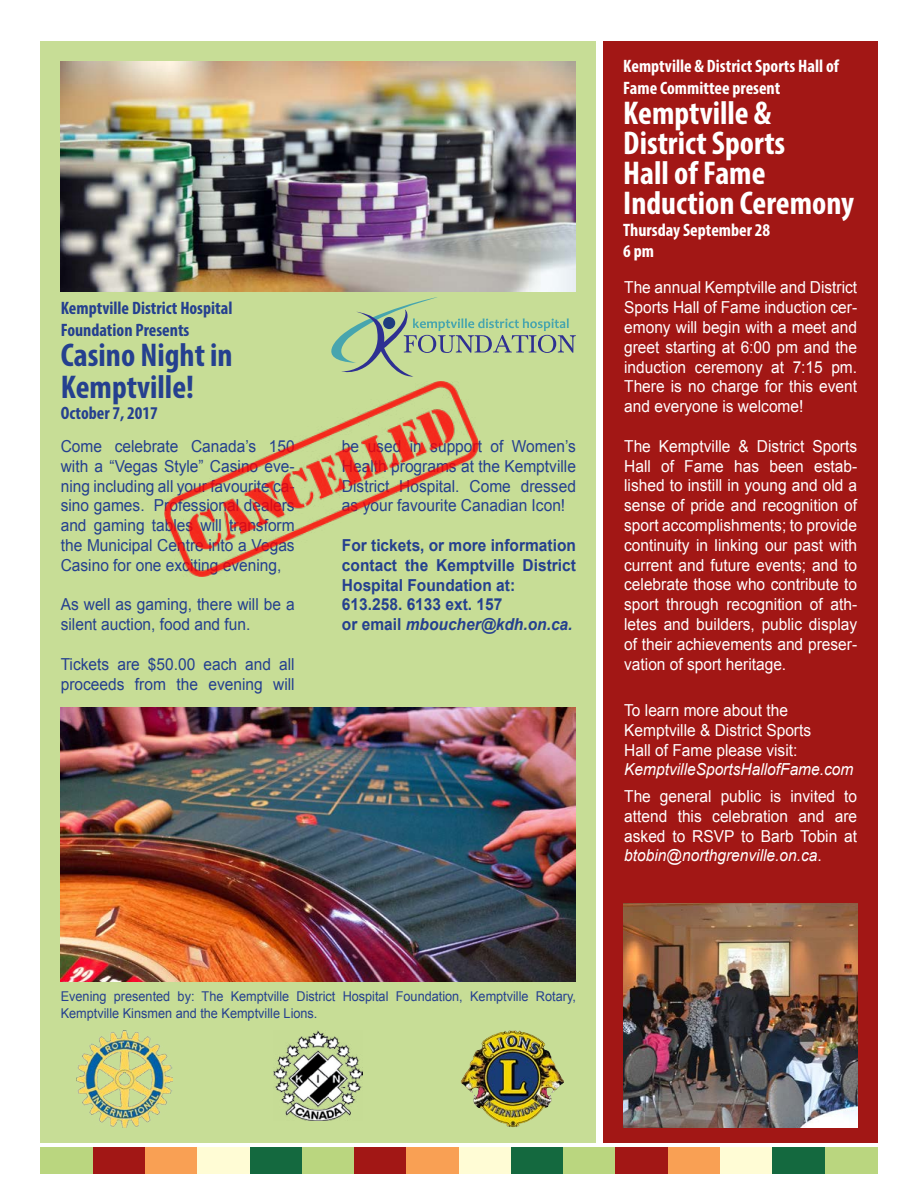
<style>
.page{position:relative;width:918px;height:1188px;background:#fff}
.page>*{position:absolute;margin:0;border:0;box-sizing:border-box;transform-origin:0 0}
.t1{font:700 condensed 33px/30px "Myriad Pro";color:#fff}
.t2{font:700 condensed 33px/31.5px "Myriad Pro";color:#25408f}
.t3{font:700 condensed 18px/21.6px "Myriad Pro";color:#fff}
.t4{font:700 condensed 18px/21.6px "Myriad Pro";color:#25408f}
.t5{font:16.5px/19.8px "Arial";color:#fff;text-align:justify;scale:.94 1}
.t6{font:16.5px/19.8px "Arial";color:#25408f;text-align:justify;scale:.94 1}
.t7{font:700 16.5px/19.8px "Arial";color:#25408f;scale:.94 1}
.t8{font:italic 16.5px "Arial";color:#fff;scale:.94 1}
.t9{font:13.5px/16.2px "Arial";color:#25408f;scale:.94 1}
.s1{font-style:italic}
</style>
<div class="page">
<div style="left:40px;top:1148px;width:53px;height:26px;background:#bad67f"></div>
<div style="left:93px;top:1148px;width:53px;height:26px;background:#a21715"></div>
<div style="left:145px;top:1148px;width:53px;height:26px;background:#f9a054"></div>
<div style="left:197px;top:1148px;width:53px;height:26px;background:#fffcd5"></div>
<div style="left:250px;top:1148px;width:52px;height:26px;background:#14693f"></div>
<div style="left:302px;top:1148px;width:53px;height:26px;background:#bad67f"></div>
<div style="left:354px;top:1148px;width:53px;height:26px;background:#a21715"></div>
<div style="left:406px;top:1148px;width:53px;height:26px;background:#f9a054"></div>
<div style="left:459px;top:1148px;width:53px;height:26px;background:#fffcd5"></div>
<div style="left:511px;top:1148px;width:53px;height:26px;background:#14693f"></div>
<div style="left:563px;top:1148px;width:53px;height:26px;background:#bad67f"></div>
<div style="left:616px;top:1148px;width:52px;height:26px;background:#a21715"></div>
<div style="left:668px;top:1148px;width:53px;height:26px;background:#f9a054"></div>
<div style="left:720px;top:1148px;width:53px;height:26px;background:#fffcd5"></div>
<div style="left:772px;top:1148px;width:53px;height:26px;background:#14693f"></div>
<div style="left:825px;top:1148px;width:53px;height:26px;background:#bad67f"></div>
<div style="left:40px;top:41px;width:556px;height:1101px;background:#c7dd96"></div>
<div style="left:603px;top:41px;width:275px;height:1101px;background:#a21715"></div>
<img style="left:61px;top:708px;width:515px;height:274px">
<svg style="left:331px;top:297px;width:245px;height:80px"></svg>
<img style="left:460px;top:1030px;width:90px;height:97px">
<img style="left:76px;top:1030px;width:97px;height:97px">
<img style="left:274px;top:1030px;width:89px;height:90px">
<img style="left:61px;top:62px;width:515px;height:229px">
<img style="left:623px;top:903px;width:234px;height:224px">
<img style="left:165px;top:382px;width:313px;height:194px">
<p class="t4" style="left:61px;top:297px;width:173px">Kemptville District Hospital<br>Foundation Presents</p>
<h1 class="t2" style="left:61px;top:339px;width:173px">Casino Night in<br>Kemptville!</h1>
<p class="t4" style="left:61px;top:402px;width:99px">October 7, 2017</p>
<p class="t6" style="left:61px;top:436px;width:250px">Come celebrate Canada’s 150 with a “Vegas Style” Casino eve&shy;ning including all your favourite ca&shy;sino games. Professional dealers and gaming tables will transform the Municipal Centre into a Vegas Casino for one exciting evening,</p>
<p class="t6" style="left:61px;top:595px;width:250px">As well as gaming, there will be a silent auction, food and fun.</p>
<p class="t6" style="left:61px;top:654px;width:250px">Tickets are $50.00 each and all proceeds from the evening will</p>
<p class="t6" style="left:342px;top:436px;width:250px">be used in support of Women’s Health programs at the Kemptville District Hospital. Come dressed as your favourite Canadian Icon!</p>
<p class="t7" style="left:342px;top:536px;width:250px">For tickets, or more information contact the Kemptville District<br>Hospital Foundation at:<br>613.258. 6133 ext. 157<br>or email <span class="s1">mboucher@kdh.on.ca.</span></p>
<p class="t3" style="left:623px;top:55px;width:217px">Kemptville &amp; District Sports Hall of<br>Fame Committee present</p>
<h1 class="t1" style="left:623px;top:97px;width:232px">Kemptville &amp;<br>District Sports<br>Hall of Fame<br>Induction Ceremony</h1>
<p class="t3" style="left:623px;top:218px;width:148px">Thursday September 28<br>6 pm</p>
<p class="t5" style="left:624px;top:278px;width:249px">The annual Kemptville and District Sports Hall of Fame induction cer&shy;emony will begin with a meet and greet starting at 6:00 pm and the induction ceremony at 7:15 pm.<br>There is no charge for this event and everyone is welcome!</p>
<p class="t5" style="left:624px;top:436px;width:249px">The Kemptville &amp; District Sports Hall of Fame has been estab&shy;lished to instill in young and old a sense of pride and recognition of sport accomplishments; to provide continuity in linking our past with current and future events; and to celebrate those who contribute to sport through recognition of ath&shy;letes and builders, public display of their achievements and preser&shy;vation of sport heritage.</p>
<p class="t5" style="left:624px;top:700px;width:200px;text-align:left">To learn more about the<br>Kemptville &amp; District Sports<br>Hall of Fame please visit:</p>
<p class="t8" style="left:624px;top:759px;width:245px">KemptvilleSportsHallofFame.com</p>
<p class="t5" style="left:624px;top:786px;width:249px">The general public is invited to attend this celebration and are asked to RSVP to Barb Tobin at <span class="s1">btobin@northgrenville.on.ca</span>.</p>
<p class="t9" style="left:61px;top:989px;width:550px">Evening presented by: The Kemptville District Hospital Foundation, Kemptville Rotary,<br>Kemptville Kinsmen and the Kemptville Lions.</p>
</div>
